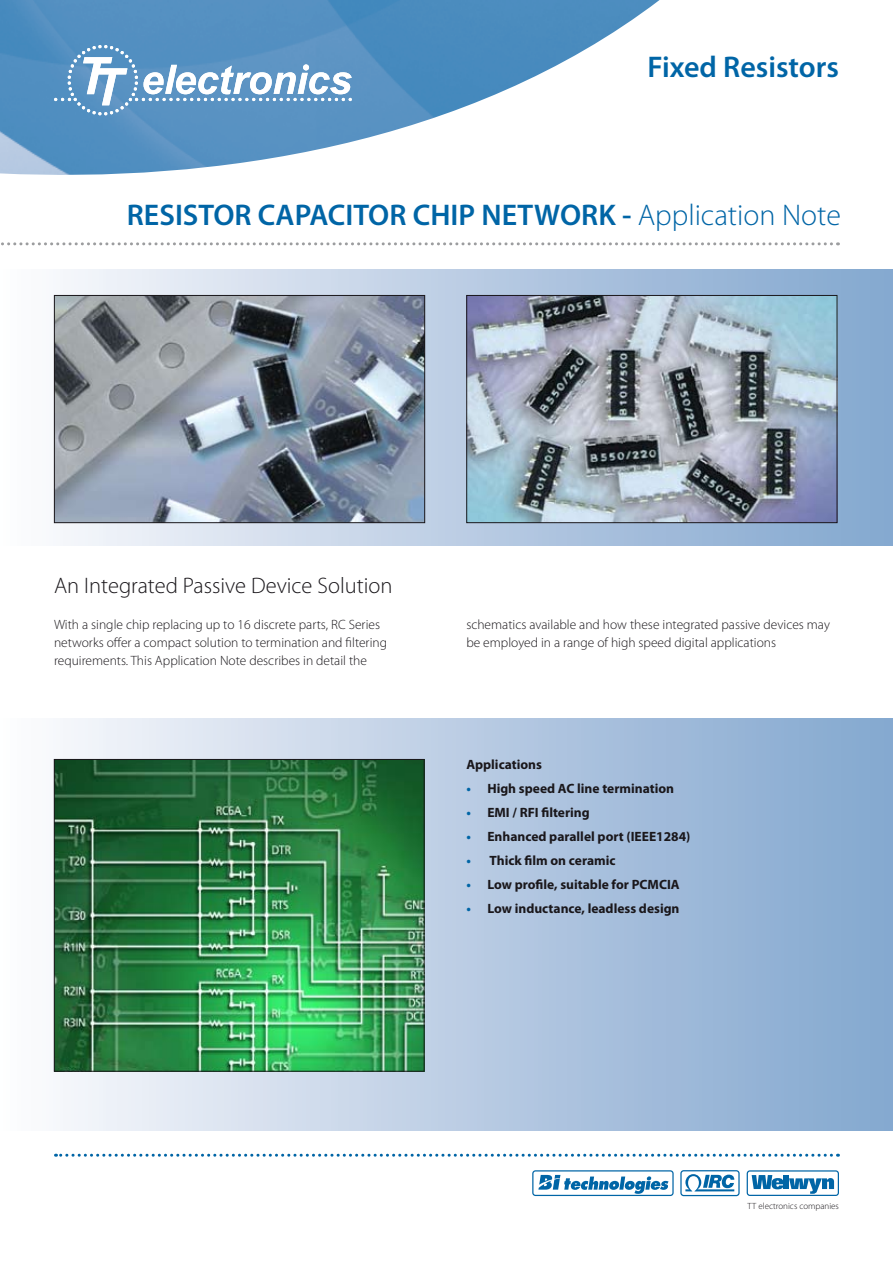
<style>
.page{position:relative;width:893px;height:1263px;background:#fff}
.page>*{position:absolute;margin:0;border:0;box-sizing:border-box;transform-origin:0 0}
.t1{font:600 30px "Myriad Pro";color:#0065a6}
.t2{font:300 22.5px "Myriad Pro";color:#1a171b}
.t3{font:300 13.5px/18px "Myriad Pro";color:#1a171b}
.t4{font:700 13.5px "Myriad Pro";color:#1a171b}
.t5{font:300 9px "Myriad Pro";color:#1a171b}
.s1{font-weight:300}
.s2{color:#0065a6}
</style>
<div class="page">
<img style="left:0;top:0;width:659px;height:175px">
<svg style="left:54px;top:45px;width:298px;height:71px"></svg>
<svg style="left:1px;top:242px;width:830px;height:3px"></svg>
<svg style="left:55px;top:1154px;width:776px;height:3px"></svg>
<div style="left:0;top:269px;width:893px;height:277px;background:linear-gradient(to right,#fbfafc,#80a4cd)"></div>
<div style="left:0;top:719px;width:893px;height:411px;background:linear-gradient(to right,#f8f7f9,#81a5ce)"></div>
<img style="left:56px;top:297px;width:367px;height:224px">
<div style="left:54px;top:295px;width:371px;height:228px;border:1px solid #1a171b"></div>
<img style="left:468px;top:297px;width:367px;height:224px">
<div style="left:466px;top:295px;width:371px;height:228px;border:1px solid #1a171b"></div>
<img style="left:56px;top:761px;width:366px;height:308px">
<div style="left:54px;top:759px;width:370px;height:312px;border:1px solid #1a171b"></div>
<svg style="left:680px;top:1170px;width:60px;height:26px"></svg>
<svg style="left:747px;top:1170px;width:92px;height:26px"></svg>
<svg style="left:532px;top:1170px;width:142px;height:26px"></svg>
<h1 class="t1" style="left:648px;top:50px;width:193px">Fixed Resistors</h1>
<h1 class="t1" style="left:127px;top:198px;width:715px">RESISTOR CAPACITOR CHIP NETWORK - <span class="s1">Application Note</span></h1>
<h2 class="t2" style="left:54px;top:573px;width:340px">An Integrated Passive Device Solution</h2>
<p class="t3" style="left:54px;top:616px;width:335px">With a single chip replacing up to 16 discrete parts, RC Series networks offer a compact solution to termination and filtering requirements. This Application Note describes in detail the</p>
<p class="t3" style="left:466px;top:616px;width:365px">schematics available and how these integrated passive devices may be employed in a range of high speed digital applications</p>
<p class="t4" style="left:466px;top:756px;width:77px">Applications</p>
<p class="t4" style="left:466px;top:780px;width:209px"><span class="s2">•</span> High speed AC line termination</p>
<p class="t4" style="left:466px;top:804px;width:125px"><span class="s2">•</span> EMI / RFI filtering</p>
<p class="t4" style="left:466px;top:828px;width:226px"><span class="s2">•</span> Enhanced parallel port (IEEE1284)</p>
<p class="t4" style="left:466px;top:852px;width:151px"><span class="s2">•</span> Thick film on ceramic</p>
<p class="t4" style="left:466px;top:876px;width:215px"><span class="s2">•</span> Low profile, suitable for PCMCIA</p>
<p class="t4" style="left:466px;top:900px;width:215px"><span class="s2">•</span> Low inductance, leadless design</p>
<p class="t5" style="left:748px;top:1201px;width:93px">TT electronics companies</p>
</div>
